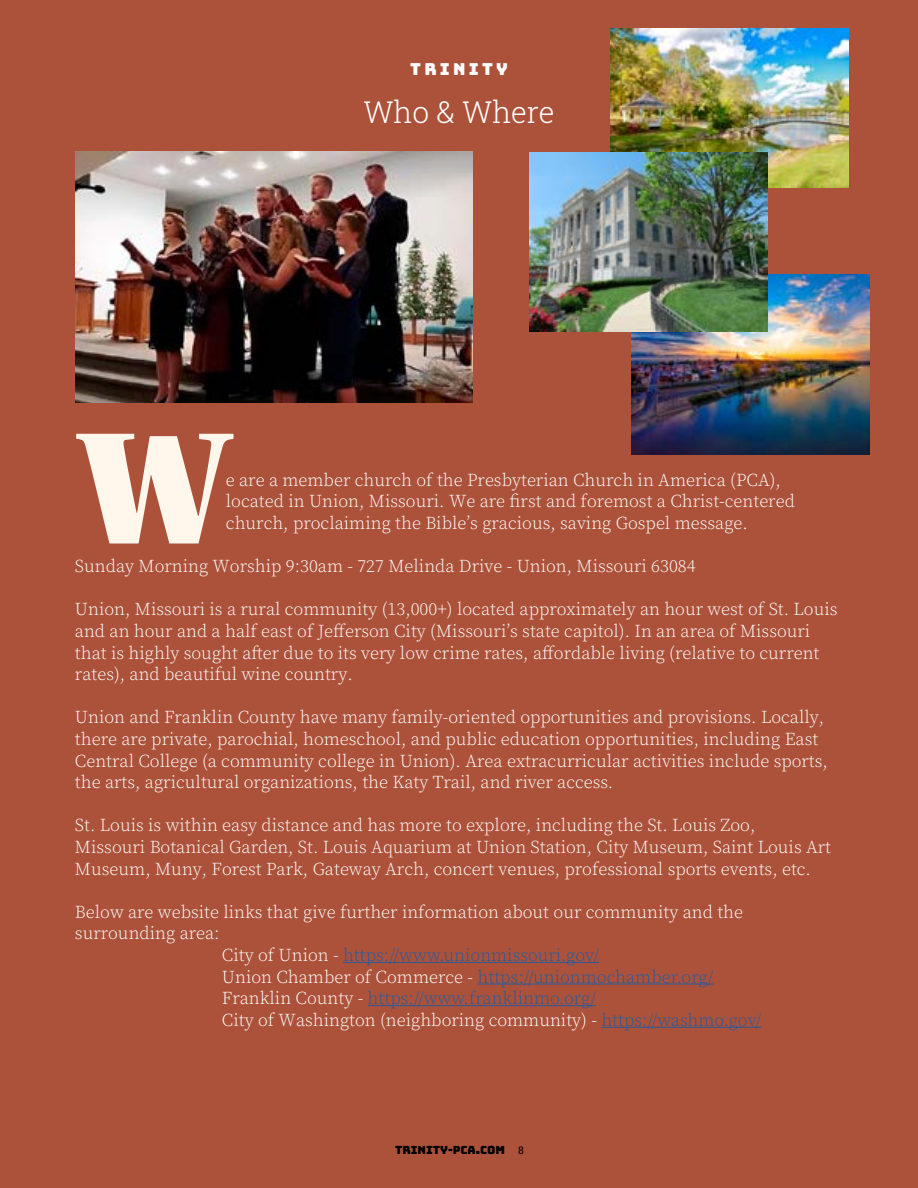
<style>
.page{position:relative;width:918px;height:1188px;background:#ad523a}
.page>*{position:absolute;margin:0;border:0;box-sizing:border-box;transform-origin:0 0}
.t1{font:168.75px "Utopia Std Black Headline";color:#fff7ec}
.t2{font:300 30px "Roboto Slab";letter-spacing:-.005em;color:#fff}
.t3{font:300 18px/21.6px "Source Serif Pro";color:#fff}
.t4{font:300 18px "Source Serif Pro";color:#275b9b}
.t5{font:16.5px "Bungee";letter-spacing:.2em;color:#fff}
.t6{font:11.25px "Bungee";color:#000}
.s1{color:#fff}
.s2{color:#275b9b}
.s3{font-family:"Roboto Slab";font-size:10.5px}
</style>
<div class="page">
<img style="left:632px;top:275px;width:238px;height:179px">
<img style="left:611px;top:28px;width:238px;height:159px">
<img style="left:529px;top:153px;width:238px;height:178px">
<hr style="left:343px;top:962px;width:256px;height:1px;background:#275b9b">
<hr style="left:477px;top:984px;width:236px;height:1px;background:#275b9b">
<hr style="left:368px;top:1005px;width:228px;height:1px;background:#275b9b">
<hr style="left:601px;top:1027px;width:160px;height:1px;background:#275b9b">
<img style="left:75px;top:152px;width:397px;height:251px">
<p class="t5" style="left:410px;top:60px;width:99px">TRINITY</p>
<h2 class="t2" style="left:363px;top:92px;width:193px">Who &amp; Where</h2>
<h1 class="t1" style="left:80px;top:400px;width:147px">W</h1>
<p class="t3" style="left:226px;top:469px;width:571px">e are a member church of the Presbyterian Church in America (PCA), located in Union, Missouri. We are first and foremost a Christ-centered church, proclaiming the Bible’s gracious, saving Gospel message.</p>
<p class="t3" style="left:75px;top:556px;width:622px">Sunday Morning Worship 9:30am - 727 Melinda Drive - Union, Missouri 63084</p>
<p class="t3" style="left:75px;top:599px;width:764px">Union, Missouri is a rural community (13,000+) located approximately an hour west of St. Louis and an hour and a half east of Jefferson City (Missouri’s state capitol). In an area of Missouri that is highly sought after due to its very low crime rates, affordable living (relative to current rates), and beautiful wine country.</p>
<p class="t3" style="left:75px;top:707px;width:755px">Union and Franklin County have many family-oriented opportunities and provisions. Locally, there are private, parochial, homeschool, and public education opportunities, including East Central College (a community college in Union). Area extracurricular activities include sports, the arts, agricultural organizations, the Katy Trail, and river access.</p>
<p class="t3" style="left:75px;top:815px;width:758px">St. Louis is within easy distance and has more to explore, including the St. Louis Zoo,<br>Missouri Botanical Garden, St. Louis Aquarium at Union Station, City Museum, Saint Louis Art<br>Museum, Muny, Forest Park, Gateway Arch, concert venues, professional sports events, etc.</p>
<p class="t3" style="left:75px;top:901px;width:670px">Below are website links that give further information about our community and the</p>
<p class="t3" style="left:75px;top:923px;width:146px">surrounding area:</p>
<p class="t4" style="left:222px;top:944px;width:378px"><span class="s1">City of Union -</span> https://www.unionmissouri.gov/</p>
<p class="t4" style="left:222px;top:965px;width:493px"><span class="s1">Union Chamber of Commerce -</span> https://unionmochamber.org/</p>
<p class="t4" style="left:222px;top:987px;width:376px"><span class="s1">Franklin County -</span> https://www.franklinmo.org/</p>
<p class="t3" style="left:222px;top:1009px;width:541px">City of Washington (neighboring community) - <span class="s2">https://washmo.gov/</span></p>
<p class="t6" style="left:395px;top:1144px;width:130px">TRINITY-PCA.COM <span class="s3">8</span></p>
</div>
